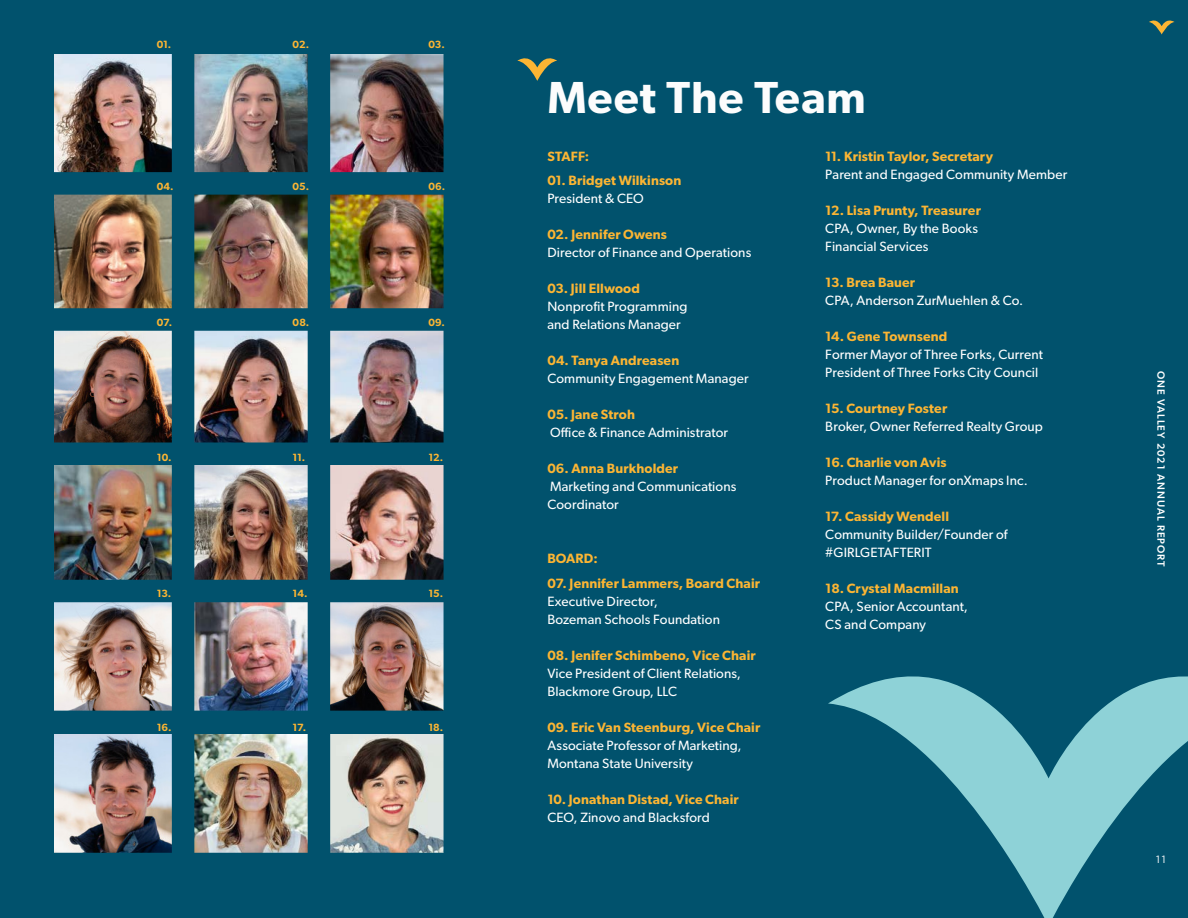
<style>
.page{position:relative;width:1188px;height:918px;background:#01526d}
.page>*{position:absolute;margin:0;border:0;box-sizing:border-box;transform-origin:0 0}
.t1{font:600 45px "Gibson";letter-spacing:.02em;color:#fcfcfc}
.t2{font:13.5px/18px "Gibson";letter-spacing:.01em;color:#fff}
.t3{font:600 13.5px "Gibson";letter-spacing:.01em;color:#fcb533}
.t4{font:600 10.5px "Gibson";letter-spacing:-.01em;color:#fcb533}
.t5{font:500 10.5px "Gibson";letter-spacing:.1em;color:#fff}
.t6{font:10.5px "Gotham";color:#fff}
</style>
<div class="page">
<svg style="left:1149px;top:20px;width:26px;height:14px"></svg>
<img style="left:54px;top:54px;width:118px;height:118px">
<img style="left:54px;top:195px;width:118px;height:113px">
<img style="left:54px;top:331px;width:118px;height:112px">
<img style="left:54px;top:465px;width:118px;height:115px">
<img style="left:54px;top:602px;width:118px;height:109px">
<img style="left:54px;top:735px;width:118px;height:118px">
<img style="left:194px;top:54px;width:114px;height:118px">
<img style="left:194px;top:195px;width:114px;height:113px">
<img style="left:194px;top:331px;width:114px;height:112px">
<img style="left:194px;top:465px;width:114px;height:115px">
<img style="left:194px;top:602px;width:114px;height:109px">
<img style="left:194px;top:735px;width:114px;height:118px">
<img style="left:330px;top:54px;width:114px;height:118px">
<img style="left:330px;top:195px;width:114px;height:113px">
<img style="left:330px;top:331px;width:114px;height:112px">
<img style="left:330px;top:465px;width:114px;height:115px">
<img style="left:330px;top:602px;width:114px;height:109px">
<img style="left:330px;top:735px;width:114px;height:118px">
<svg style="left:828px;top:676px;width:360px;height:242px"></svg>
<svg style="left:517px;top:58px;width:40px;height:23px"></svg>
<p class="t4" style="left:157px;top:39px;width:16px">01.</p>
<p class="t4" style="left:293px;top:39px;width:18px">02.</p>
<p class="t4" style="left:429px;top:39px;width:18px">03.</p>
<h1 class="t1" style="left:547px;top:70px;width:320px">Meet The Team</h1>
<p class="t4" style="left:157px;top:180px;width:18px">04.</p>
<p class="t4" style="left:293px;top:180px;width:18px">05.</p>
<p class="t4" style="left:157px;top:316px;width:17px">07.</p>
<p class="t4" style="left:293px;top:316px;width:18px">08.</p>
<p class="t4" style="left:157px;top:451px;width:16px">10.</p>
<p class="t4" style="left:293px;top:451px;width:14px">11.</p>
<p class="t4" style="left:157px;top:587px;width:16px">13.</p>
<p class="t4" style="left:293px;top:587px;width:16px">14.</p>
<p class="t4" style="left:157px;top:721px;width:16px">16.</p>
<p class="t4" style="left:293px;top:721px;width:15px">17.</p>
<p class="t4" style="left:429px;top:180px;width:18px">06.</p>
<p class="t4" style="left:429px;top:316px;width:18px">09.</p>
<p class="t4" style="left:429px;top:451px;width:16px">12.</p>
<p class="t4" style="left:429px;top:587px;width:16px">15.</p>
<p class="t4" style="left:429px;top:721px;width:16px">18.</p>
<p class="t3" style="left:547px;top:148px;width:43px">STAFF:</p>
<p class="t3" style="left:547px;top:172px;width:136px">01. Bridget Wilkinson</p>
<p class="t2" style="left:547px;top:189px;width:98px">President &amp; CEO</p>
<p class="t3" style="left:547px;top:226px;width:121px">02. Jennifer Owens</p>
<p class="t2" style="left:547px;top:243px;width:205px">Director of Finance and Operations</p>
<p class="t3" style="left:547px;top:280px;width:94px">03. Jill Ellwood</p>
<p class="t2" style="left:547px;top:297px;width:142px">Nonprofit Programming and Relations Manager</p>
<p class="t3" style="left:547px;top:352px;width:133px">04. Tanya Andreasen</p>
<p class="t2" style="left:547px;top:369px;width:203px">Community Engagement Manager</p>
<p class="t3" style="left:547px;top:406px;width:89px">05. Jane Stroh</p>
<p class="t2" style="left:550px;top:423px;width:179px">Office &amp; Finance Administrator</p>
<p class="t3" style="left:547px;top:460px;width:132px">06. Anna Burkholder</p>
<p class="t2" style="left:547px;top:477px;width:190px">Marketing and Communications<br>Coordinator</p>
<p class="t3" style="left:547px;top:550px;width:52px">BOARD:</p>
<p class="t3" style="left:547px;top:576px;width:214px">07. Jennifer Lammers, Board Chair</p>
<p class="t2" style="left:547px;top:592px;width:174px">Executive Director,<br>Bozeman Schools Foundation</p>
<p class="t3" style="left:547px;top:648px;width:210px">08. Jenifer Schimbeno, Vice Chair</p>
<p class="t2" style="left:547px;top:664px;width:195px">Vice President of Client Relations,<br>Blackmore Group, LLC</p>
<p class="t3" style="left:547px;top:720px;width:214px">09. Eric Van Steenburg, Vice Chair</p>
<p class="t2" style="left:547px;top:736px;width:196px">Associate Professor of Marketing,<br>Montana State University</p>
<p class="t3" style="left:547px;top:792px;width:193px">10. Jonathan Distad, Vice Chair</p>
<p class="t2" style="left:547px;top:808px;width:164px">CEO, Zinovo and Blacksford</p>
<p class="t3" style="left:825px;top:148px;width:169px">11. Kristin Taylor, Secretary</p>
<p class="t2" style="left:825px;top:165px;width:244px">Parent and Engaged Community Member</p>
<p class="t3" style="left:825px;top:202px;width:157px">12. Lisa Prunty, Treasurer</p>
<p class="t2" style="left:825px;top:219px;width:154px">CPA, Owner, By the Books<br>Financial Services</p>
<p class="t3" style="left:825px;top:274px;width:91px">13. Brea Bauer</p>
<p class="t2" style="left:825px;top:291px;width:199px">CPA, Anderson ZurMuehlen &amp; Co.</p>
<p class="t3" style="left:825px;top:328px;width:124px">14. Gene Townsend</p>
<p class="t2" style="left:825px;top:345px;width:219px">Former Mayor of Three Forks, Current<br>President of Three Forks City Council</p>
<p class="t3" style="left:825px;top:400px;width:123px">15. Courtney Foster</p>
<p class="t2" style="left:825px;top:417px;width:219px">Broker, Owner Referred Realty Group</p>
<p class="t3" style="left:825px;top:454px;width:123px">16. Charlie von Avis</p>
<p class="t2" style="left:825px;top:471px;width:204px">Product Manager for onXmaps Inc.</p>
<p class="t3" style="left:825px;top:508px;width:125px">17. Cassidy Wendell</p>
<p class="t2" style="left:825px;top:525px;width:184px">Community Builder/Founder of #GIRLGETAFTERIT</p>
<p class="t3" style="left:825px;top:580px;width:135px">18. Crystal Macmillan</p>
<p class="t2" style="left:825px;top:597px;width:144px">CPA, Senior Accountant,<br>CS and Company</p>
<p class="t5" style="left:1167px;top:371px;width:198px;rotate:90deg">ONE VALLEY 2021 ANNUAL REPORT</p>
<p class="t6" style="left:1156px;top:853px;width:11px">11</p>
</div>
